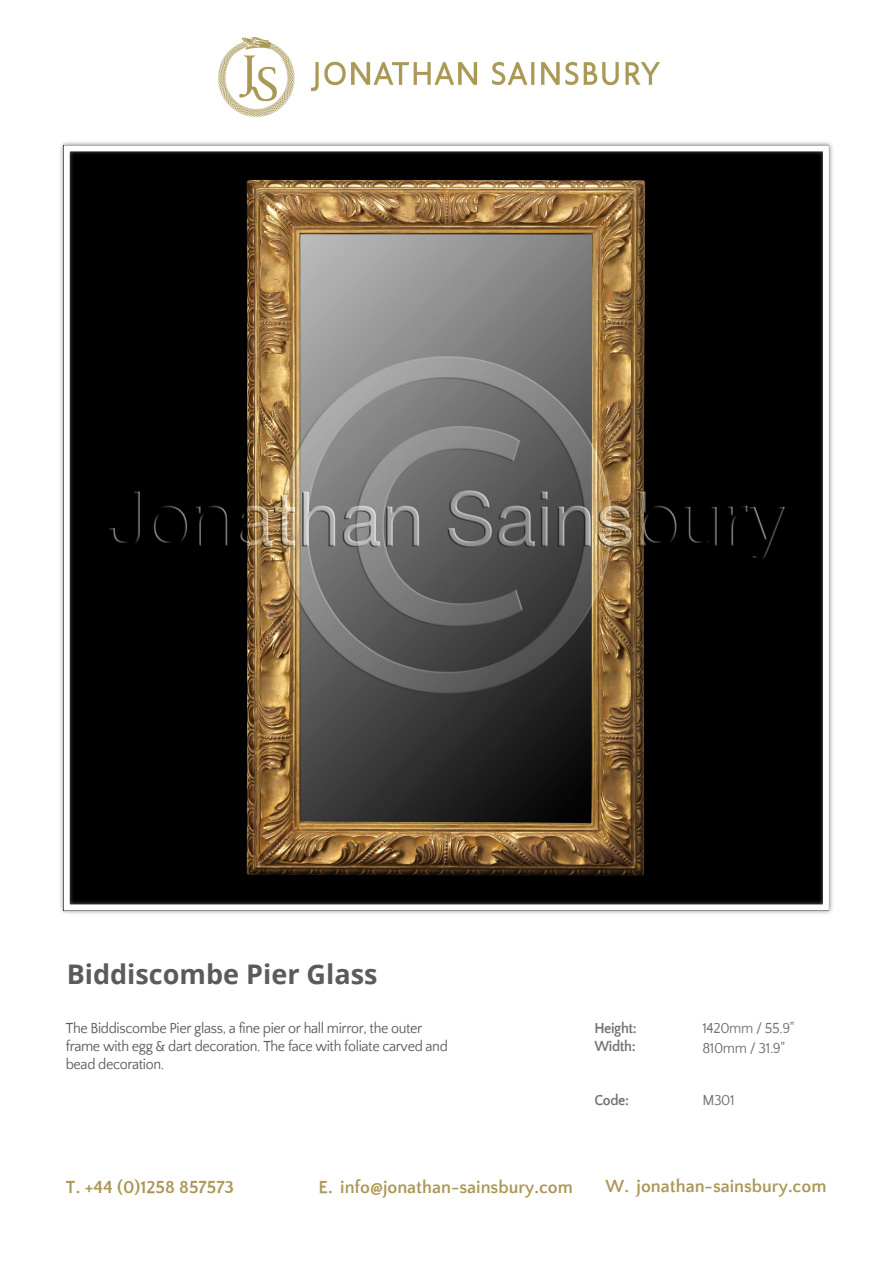
<style>
.page{position:relative;width:893px;height:1263px;background:#fff}
.page>*{position:absolute;margin:0;border:0;box-sizing:border-box;transform-origin:0 0}
.t1{font:700 27px "Open Sans";color:#5b5b5b}
.t2{font:700 18px "Quattrocento Sans";color:#ab9856}
.t3{font:15px/18px "Quattrocento Sans";letter-spacing:-.025em;color:#5b5b5b;scale:.95 1}
.t4{font:700 15px/18px "Quattrocento Sans";letter-spacing:-.025em;color:#727272;scale:.95 1}
.t5{font:15px "Quattrocento Sans";letter-spacing:-.025em;color:#727272;scale:.95 1}
.t6{font:15px "Quattrocento Sans";letter-spacing:-.025em;color:#717171;scale:.95 1}
</style>
<div class="page">
<img style="left:218px;top:37px;width:442px;height:79px">
<img style="left:60px;top:142px;width:773px;height:772px">
<div style="left:64px;top:145px;width:765px;height:765px;border:6px solid #fff"></div>
<h1 class="t1" style="left:67px;top:955px;width:312px">Biddiscombe Pier Glass</h1>
<p class="t3" style="left:66px;top:1020px;width:404px">The Biddiscombe Pier glass, a fine pier or hall mirror, the outer frame with egg &amp; dart decoration. The face with foliate carved and bead decoration.</p>
<p class="t4" style="left:594px;top:1020px;width:46px">Height:<br>Width:</p>
<p class="t5" style="left:702px;top:1021px;width:99px">1420mm / 55.9"</p>
<p class="t6" style="left:702px;top:1040px;width:89px">810mm / 31.9"</p>
<p class="t4" style="left:594px;top:1092px;width:38px">Code:</p>
<p class="t5" style="left:702px;top:1093px;width:35px">M301</p>
<p class="t2" style="left:66px;top:1177px;width:170px">T. +44 (0)1258 857573</p>
<p class="t2" style="left:318px;top:1177px;width:256px">E. info@jonathan-sainsbury.com</p>
<p class="t2" style="left:606px;top:1177px;width:222px">W. jonathan-sainsbury.com</p>
</div>
